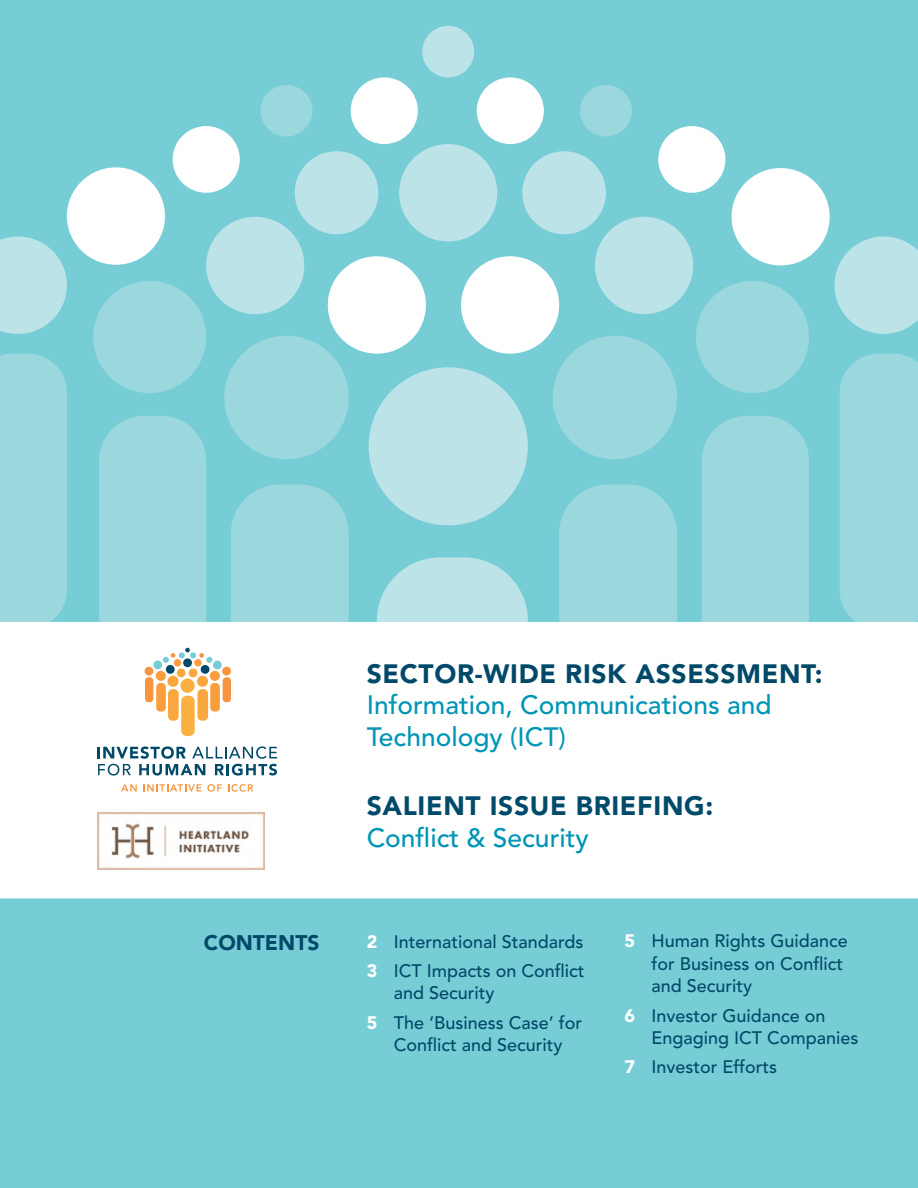
<style>
.page{position:relative;width:918px;height:1188px;background:#77cdd6}
.page>*{position:absolute;margin:0;border:0;box-sizing:border-box;transform-origin:0 0}
.t1{font:500 26.4px/31.7px "Avenir";color:#0095b6}
.t2{font:900 26.4px "Avenir";letter-spacing:.025em;color:#024969}
.t3{font:900 26.4px "Avenir";letter-spacing:.025em;color:#004b6a}
.t4{font:900 21px "Avenir";color:#024969}
.t5{font:500 18px/22.5px "Avenir";color:#024969}
.s1{font-weight:900;color:#fff}
</style>
<div class="page">
<div style="left:369px;top:367px;width:159px;height:158px;background:#bce4e8;border-radius:50%"></div>
<div style="left:377px;top:557px;width:151px;height:447px;background:#bce4e8;border-radius:63px"></div>
<div style="left:553px;top:336px;width:124px;height:123px;background:#9bd8de;border-radius:50%"></div>
<div style="left:559px;top:484px;width:118px;height:349px;background:#9bd8de;border-radius:49px"></div>
<div style="left:224px;top:336px;width:125px;height:123px;background:#9bd8de;border-radius:50%"></div>
<div style="left:231px;top:484px;width:118px;height:349px;background:#9bd8de;border-radius:49px"></div>
<div style="left:93px;top:281px;width:113px;height:112px;background:#9bd8de;border-radius:50%"></div>
<div style="left:99px;top:416px;width:107px;height:317px;background:#9bd8de;border-radius:45px"></div>
<svg style="left:0;top:237px;width:67px;height:97px"></svg>
<div style="left:67px;top:167px;width:98px;height:98px;background:#fff;border-radius:50%"></div>
<div style="left:295px;top:151px;width:83px;height:83px;background:#bce4e8;border-radius:50%"></div>
<div style="left:522px;top:151px;width:84px;height:83px;background:#bce4e8;border-radius:50%"></div>
<div style="left:173px;top:126px;width:67px;height:67px;background:#fff;border-radius:50%"></div>
<div style="left:658px;top:126px;width:67px;height:67px;background:#fff;border-radius:50%"></div>
<div style="left:351px;top:77px;width:67px;height:67px;background:#fff;border-radius:50%"></div>
<div style="left:422px;top:26px;width:52px;height:51px;background:#bce4e8;border-radius:50%"></div>
<div style="left:261px;top:85px;width:52px;height:52px;background:#9bd8de;border-radius:50%"></div>
<div style="left:580px;top:85px;width:52px;height:52px;background:#9bd8de;border-radius:50%"></div>
<div style="left:477px;top:77px;width:67px;height:67px;background:#fff;border-radius:50%"></div>
<div style="left:206px;top:217px;width:98px;height:97px;background:#bce4e8;border-radius:50%"></div>
<div style="left:595px;top:217px;width:98px;height:97px;background:#bce4e8;border-radius:50%"></div>
<div style="left:328px;top:256px;width:98px;height:98px;background:#fff;border-radius:50%"></div>
<div style="left:399px;top:144px;width:98px;height:97px;background:#bce4e8;border-radius:50%"></div>
<div style="left:461px;top:256px;width:98px;height:98px;background:#fff;border-radius:50%"></div>
<div style="left:732px;top:168px;width:98px;height:97px;background:#fff;border-radius:50%"></div>
<div style="left:0;top:354px;width:67px;height:268px;background:#9bd8de"></div>
<svg style="left:835px;top:237px;width:83px;height:97px"></svg>
<div style="left:840px;top:354px;width:78px;height:268px;background:#9bd8de"></div>
<div style="left:696px;top:281px;width:113px;height:112px;background:#9bd8de;border-radius:50%"></div>
<div style="left:702px;top:416px;width:107px;height:317px;background:#9bd8de;border-radius:45px"></div>
<div style="left:247px;top:894px;width:342px;height:137px;background:#77cdd6"></div>
<div style="left:0;top:622px;width:918px;height:276px;background:#fff"></div>
<div style="left:180px;top:679px;width:15px;height:14px;background:#fbb040;border-radius:50%"></div>
<div style="left:181px;top:696px;width:14px;height:40px;background:#fbb040;border-radius:6px"></div>
<div style="left:197px;top:676px;width:11px;height:11px;background:#faa73f;border-radius:50%"></div>
<div style="left:197px;top:689px;width:11px;height:32px;background:#faa73f;border-radius:4px"></div>
<div style="left:167px;top:676px;width:12px;height:11px;background:#faa73f;border-radius:50%"></div>
<div style="left:168px;top:689px;width:11px;height:32px;background:#faa73f;border-radius:4px"></div>
<div style="left:156px;top:671px;width:10px;height:10px;background:#f99d3e;border-radius:50%"></div>
<div style="left:156px;top:683px;width:10px;height:29px;background:#f99d3e;border-radius:4px"></div>
<div style="left:145px;top:667px;width:8px;height:9px;background:#f7943e;border-radius:50%"></div>
<div style="left:153px;top:661px;width:9px;height:8px;background:#77cdd6;border-radius:50%"></div>
<div style="left:174px;top:659px;width:7px;height:8px;background:#f99d3e;border-radius:50%"></div>
<div style="left:194px;top:659px;width:8px;height:8px;background:#f99d3e;border-radius:50%"></div>
<svg style="left:163px;top:648px;width:49px;height:15px"></svg>
<div style="left:166px;top:665px;width:9px;height:9px;background:#024969;border-radius:50%"></div>
<div style="left:201px;top:665px;width:9px;height:9px;background:#024969;border-radius:50%"></div>
<div style="left:177px;top:669px;width:9px;height:8px;background:#faa73f;border-radius:50%"></div>
<div style="left:183px;top:658px;width:9px;height:9px;background:#024969;border-radius:50%"></div>
<div style="left:189px;top:669px;width:8px;height:8px;background:#faa73f;border-radius:50%"></div>
<div style="left:213px;top:661px;width:9px;height:8px;background:#77cdd6;border-radius:50%"></div>
<div style="left:145px;top:677px;width:8px;height:25px;background:#f7943e;border-radius:4px"></div>
<div style="left:222px;top:667px;width:9px;height:9px;background:#f7943e;border-radius:50%"></div>
<div style="left:223px;top:677px;width:8px;height:25px;background:#f7943e;border-radius:4px"></div>
<div style="left:210px;top:671px;width:10px;height:10px;background:#f99d3e;border-radius:50%"></div>
<div style="left:210px;top:683px;width:10px;height:29px;background:#f99d3e;border-radius:4px"></div>
<svg style="left:98px;top:746px;width:179px;height:30px;background:#b1c7d1"></svg>
<svg style="left:121px;top:784px;width:16px;height:7px"></svg>
<svg style="left:143px;top:784px;width:58px;height:7px"></svg>
<svg style="left:207px;top:784px;width:15px;height:8px"></svg>
<svg style="left:228px;top:784px;width:25px;height:8px"></svg>
<img style="left:98px;top:813px;width:167px;height:57px">
<p class="t4" style="left:204px;top:930px;width:117px">CONTENTS</p>
<h1 class="t2" style="left:367px;top:658px;width:458px">SECTOR-WIDE RISK ASSESSMENT:</h1>
<h1 class="t1" style="left:367px;top:690px;width:407px">Information, Communications and<br>Technology (ICT)</h1>
<h1 class="t3" style="left:367px;top:790px;width:348px">SALIENT ISSUE BRIEFING:</h1>
<h1 class="t1" style="left:367px;top:822px;width:224px">Conflict &amp; Security</h1>
<p class="t5" style="left:367px;top:927px;width:219px;line-height:29.2px"><span class="s1">2</span> International Standards<br><span class="s1">3</span> ICT Impacts on Conflict</p>
<p class="t5" style="left:367px;top:979px;width:217px;line-height:29.2px;text-indent:27px">and Security<br><span class="s1">5</span> The ‘Business Case’ for</p>
<p class="t5" style="left:394px;top:1034px;width:170px">Conflict and Security</p>
<p class="t5" style="left:651px;top:930px;width:198px;text-indent:-27px"><span class="s1">5</span> Human Rights Guidance for Business on Conflict and Security</p>
<p class="t5" style="left:651px;top:1005px;width:209px;text-indent:-27px"><span class="s1">6</span> Investor Guidance on<br>Engaging ICT Companies</p>
<p class="t5" style="left:624px;top:1056px;width:154px"><span class="s1">7</span> Investor Efforts</p>
</div>
